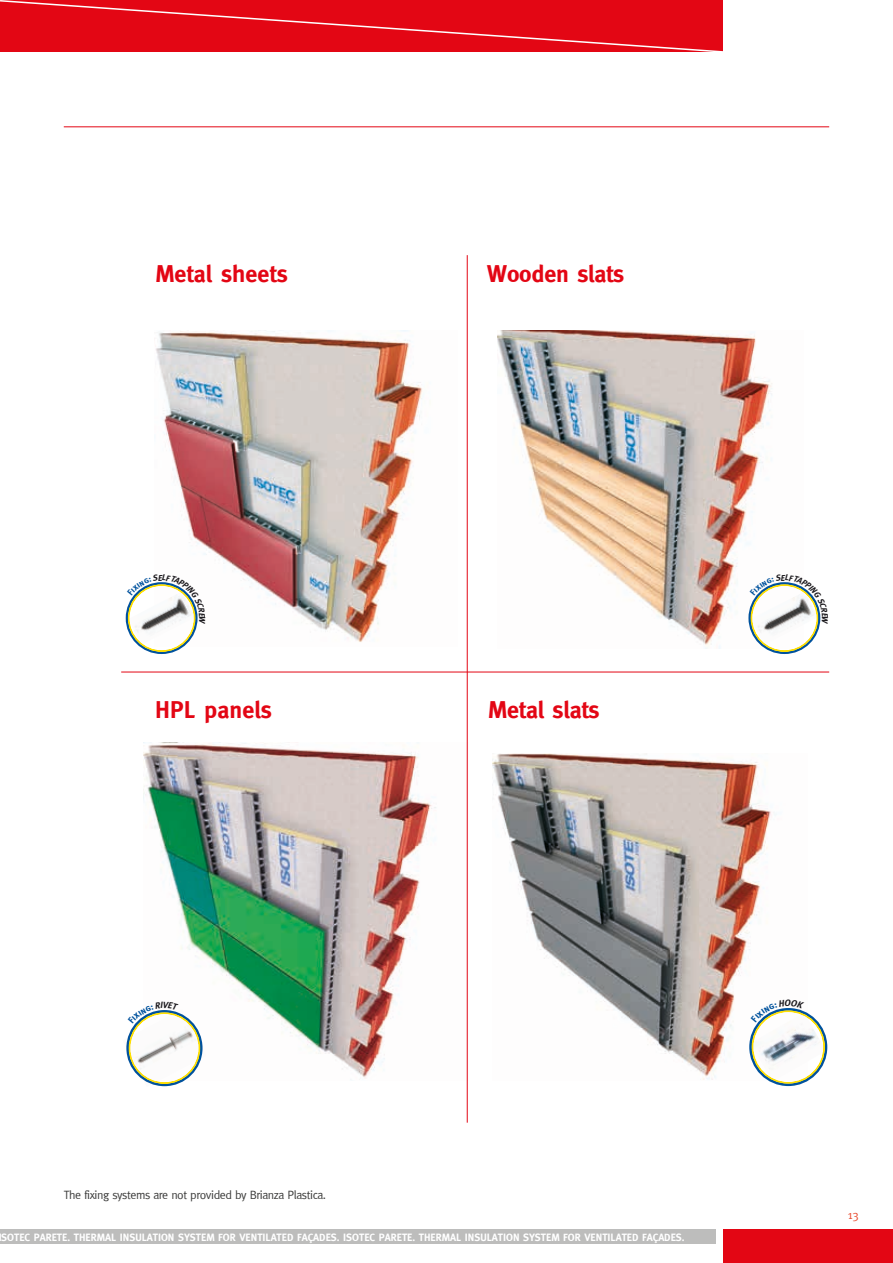
<style>
.page{position:relative;width:893px;height:1263px;background:#fff}
.page>*{position:absolute;margin:0;border:0;box-sizing:border-box;transform-origin:0 0}
.t1{font:700 24px "Meta";letter-spacing:-.01em;color:#e30614}
.t2{font:12px "Meta Normal";letter-spacing:-.04em;color:#3d3d3c}
.t3{font:12px "Meta Normal";color:#e94f35}
.t4{font:700 10.5px "Meta";color:#fff}
</style>
<div class="page">
<div style="left:0;top:1229px;width:716px;height:15px;background:#bdbdbc"></div>
<div style="left:723px;top:1229px;width:170px;height:34px;background:#e30614"></div>
<div style="left:0;top:0;width:723px;height:52px;background:#e30614"></div>
<img style="left:155px;top:331px;width:268px;height:311px">
<img style="left:498px;top:330px;width:274px;height:318px">
<hr style="left:121px;top:672px;width:708px;height:1px;background:#e30614">
<img style="left:144px;top:743px;width:323px;height:337px">
<img style="left:493px;top:754px;width:284px;height:326px">
<img style="left:126px;top:1009px;width:80px;height:78px">
<div style="left:126px;top:1010px;width:77px;height:76px;border:3px solid #00529d;border-radius:50%"></div>
<hr style="left:467px;top:255px;width:1px;height:868px;background:#e30614">
<div style="left:749px;top:1008px;width:78px;height:78px;border:3px solid #00529d;border-radius:50%"></div>
<hr style="left:64px;top:126px;width:765px;height:1px;background:#e30614">
<svg style="left:127px;top:574px;width:78px;height:78px"></svg>
<svg style="left:128px;top:1002px;width:72px;height:82px"></svg>
<svg style="left:750px;top:574px;width:71px;height:78px"></svg>
<svg style="left:751px;top:1000px;width:74px;height:83px"></svg>
<h1 class="t1" style="left:155px;top:260px;width:134px">Metal sheets</h1>
<h1 class="t1" style="left:487px;top:260px;width:139px">Wooden slats</h1>
<h1 class="t1" style="left:155px;top:696px;width:118px">HPL panels</h1>
<h1 class="t1" style="left:488px;top:696px;width:113px">Metal slats</h1>
<p class="t2" style="left:64px;top:1188px;width:264px">The fixing systems are not provided by Brianza Plastica.</p>
<p class="t4" style="left:1px;top:1232px;width:685px">SOTEC PARETE. THERMAL INSULATION SYSTEM FOR VENTILATED FAÇADES. ISOTEC PARETE. THERMAL INSULATION SYSTEM FOR VENTILATED FAÇADES.</p>
<p class="t3" style="left:848px;top:1208px;width:13px">13</p>
</div>
